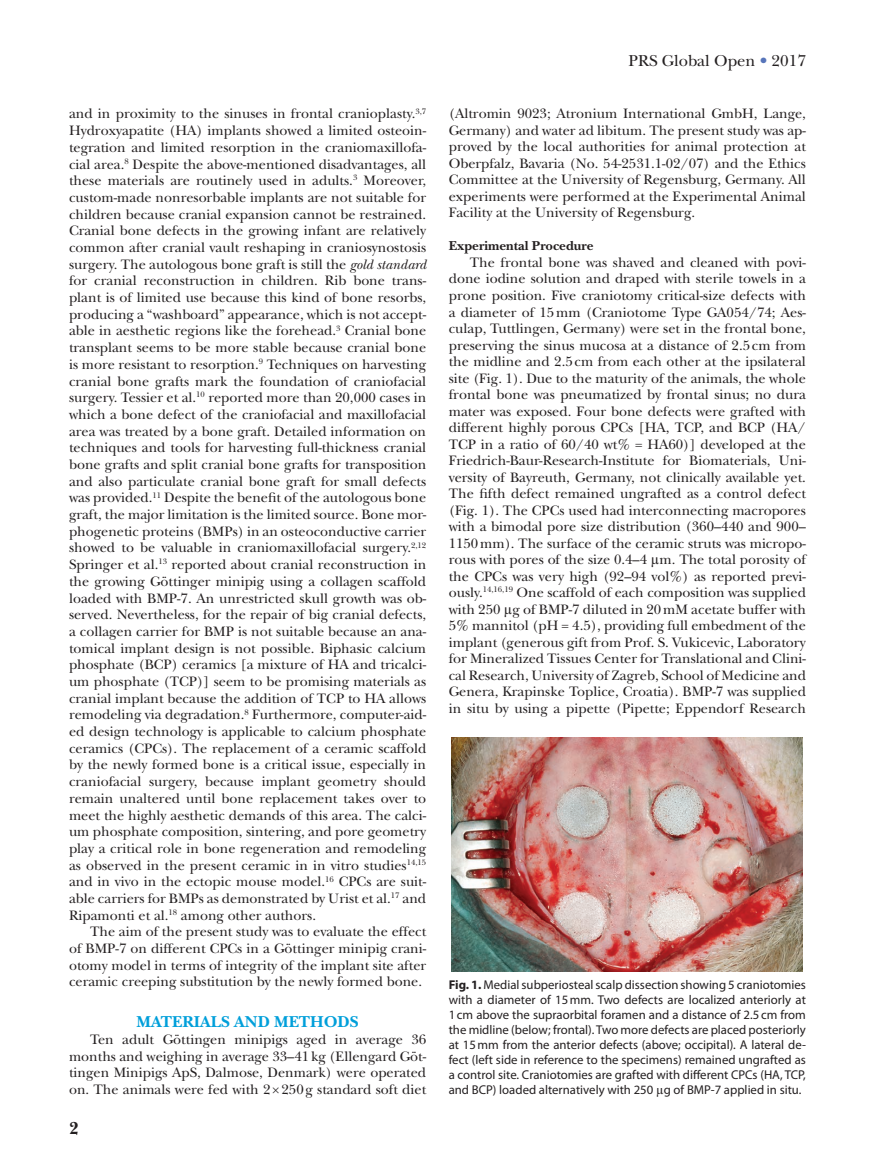
<style>
.page{position:relative;width:878px;height:1175px;background:#fff}
.page>*{position:absolute;margin:0;border:0;box-sizing:border-box;transform-origin:0 0}
.t1{font:700 18px "New Baskerville";color:#231f20}
.t2{font:700 16.5px "New Baskerville";color:#009fda}
.t3{font:16.5px "New Baskerville";color:#231f20}
.t4{font:14.25px/16.6px "New Baskerville";color:#231f20;text-align:justify}
.t5{font:700 13.5px "New Baskerville";color:#231f20}
.t6{font:12.75px/15px "Myriad Pro";color:#231f20;text-align:justify}
.s1{font-style:italic}
.s2{color:#5775ba}
.s3{font-family:"Gandhari Unicode"}
.s4{font-weight:700}
</style>
<div class="page">
<img style="left:452px;top:737px;width:350px;height:234px">
<p class="t4" style="left:69px;top:106px;width:359px">and in proximity to the sinuses in frontal cranioplasty.<sup>3,7<br></sup>Hydroxyapatite (HA) implants showed a limited osteoin&shy;tegration and limited resorption in the craniomaxillofa&shy;cial area.<sup>8</sup> Despite the above-mentioned disadvantages, all these materials are routinely used in adults.<sup>3</sup> Moreover, custom-made nonresorbable implants are not suitable for children because cranial expansion cannot be restrained.<br>Cranial bone defects in the growing infant are relatively common after cranial vault reshaping in craniosynostosis surgery. The autologous bone graft is still the <span class="s1">gold standard </span>for cranial reconstruction in children. Rib bone trans&shy;plant is of limited use because this kind of bone resorbs, producing a “washboard” appearance, which is not accept&shy;able in aesthetic regions like the forehead.<sup>3</sup> Cranial bone transplant seems to be more stable because cranial bone is more resistant to resorption.<sup>9</sup> Techniques on harvesting cranial bone grafts mark the foundation of craniofacial surgery. Tessier et al.<sup>10</sup> reported more than 20,000 cases in which a bone defect of the craniofacial and maxillofacial area was treated by a bone graft. Detailed information on techniques and tools for harvesting full-thickness cranial bone grafts and split cranial bone grafts for transposition and also particulate cranial bone graft for small defects was provided.<sup>11</sup> Despite the benefit of the autologous bone graft, the major limitation is the limited source. Bone mor&shy;phogenetic proteins (BMPs) in an osteoconductive carrier showed to be valuable in craniomaxillofacial surgery.<sup>2,12<br></sup>Springer et al.<sup>13</sup> reported about cranial reconstruction in the growing Göttinger minipig using a collagen scaffold loaded with BMP-7. An unrestricted skull growth was ob&shy;served. Nevertheless, for the repair of big cranial defects, a collagen carrier for BMP is not suitable because an ana&shy;tomical implant design is not possible. Biphasic calcium phosphate (BCP) ceramics [a mixture of HA and tricalci&shy;um phosphate (TCP)] seem to be promising materials as cranial implant because the addition of TCP to HA allows remodeling via degradation.<sup>8</sup> Furthermore, computer-aid&shy;ed design technology is applicable to calcium phosphate ceramics (CPCs). The replacement of a ceramic scaffold by the newly formed bone is a critical issue, especially in craniofacial surgery, because implant geometry should remain unaltered until bone replacement takes over to meet the highly aesthetic demands of this area. The calci&shy;um phosphate composition, sintering, and pore geometry play a critical role in bone regeneration and remodeling as observed in the present ceramic in in vitro studies<sup>14,15 </sup>and in vivo in the ectopic mouse model.<sup>16</sup> CPCs are suit&shy;able carriers for BMPs as demonstrated by Urist et al.<sup>17</sup> and Ripamonti et al.<sup>18</sup> among other authors.</p>
<p class="t4" style="left:69px;top:923px;width:359px;text-indent:21px">The aim of the present study was to evaluate the effect of BMP-7 on different CPCs in a Göttinger minipig crani&shy;otomy model in terms of integrity of the implant site after ceramic creeping substitution by the newly formed bone.</p>
<p class="t2" style="left:136px;top:1012px;width:224px">MATERIALS AND METHODS</p>
<p class="t4" style="left:69px;top:1031px;width:359px;text-indent:21px">Ten adult Göttingen minipigs aged in average 36 months and weighing in average 33–41kg (Ellengard Göt&shy;tingen Minipigs ApS, Dalmose, Denmark) were operated on. The animals were fed with 2×250g standard soft diet</p>
<p class="t1" style="left:69px;top:1118px;width:11px">2</p>
<p class="t3" style="left:628px;top:51px;width:179px">PRS Global Open <span class="s2">•</span> 2017</p>
<p class="t4" style="left:449px;top:106px;width:359px">(Altromin 9023; Atronium International GmbH, Lange, Germany) and water ad libitum. The present study was ap&shy;proved by the local authorities for animal protection at Oberpfalz, Bavaria (No. 54-2531.1-02/07) and the Ethics Committee at the University of Regensburg, Germany. All experiments were performed at the Experimental Animal Facility at the University of Regensburg.</p>
<p class="t5" style="left:448px;top:238px;width:146px">Experimental Procedure</p>
<p class="t4" style="left:448px;top:254px;width:359px;text-indent:21px">The frontal bone was shaved and cleaned with povi&shy;done iodine solution and draped with sterile towels in a prone position. Five craniotomy critical-size defects with a diameter of 15mm (Craniotome Type GA054/74; Aes&shy;culap, Tuttlingen, Germany) were set in the frontal bone, preserving the sinus mucosa at a distance of 2.5cm from the midline and 2.5cm from each other at the ipsilateral site (Fig. 1). Due to the maturity of the animals, the whole frontal bone was pneumatized by frontal sinus; no dura mater was exposed. Four bone defects were grafted with different highly porous CPCs [HA, TCP, and BCP (HA/ TCP in a ratio of 60/40 wt% = HA60)] developed at the Friedrich-Baur-Research-Institute for Biomaterials, Uni&shy;versity of Bayreuth, Germany, not clinically available yet.<br>The fifth defect remained ungrafted as a control defect (Fig. 1). The CPCs used had interconnecting macropores with a bimodal pore size distribution (360–440 and 900– 1150mm). The surface of the ceramic struts was micropo&shy;rous with pores of the size 0.4–4 <span class="s3">μ</span>m. The total porosity of the CPCs was very high (92–94 vol%) as reported previ&shy;ously.<sup>14,16,19</sup> One scaffold of each composition was supplied with 250 <span class="s3">μ</span>g of BMP-7 diluted in 20mM acetate buffer with 5% mannitol (pH = 4.5), providing full embedment of the implant (generous gift from Prof. S. Vukicevic, Laboratory for Mineralized Tissues Center for Translational and Clini&shy;cal Research, University of Zagreb, School of Medicine and Genera, Krapinske Toplice, Croatia). BMP-7 was supplied in situ by using a pipette (Pipette; Eppendorf Research</p>
<p class="t6" style="left:448px;top:977px;width:359px"><span class="s4">Fig. 1.</span> Medial subperiosteal scalp dissection showing 5 craniotomies with a diameter of 15mm. Two defects are localized anteriorly at 1cm above the supraorbital foramen and a distance of 2.5cm from the midline (below; frontal). Two more defects are placed posteriorly at 15mm from the anterior defects (above; occipital). A lateral de&shy;fect (left side in reference to the specimens) remained ungrafted as a control site. Craniotomies are grafted with different CPCs (HA, TCP, and BCP) loaded alternatively with 250 <span class="s3">μ</span>g of BMP-7 applied in situ.</p>
</div>
